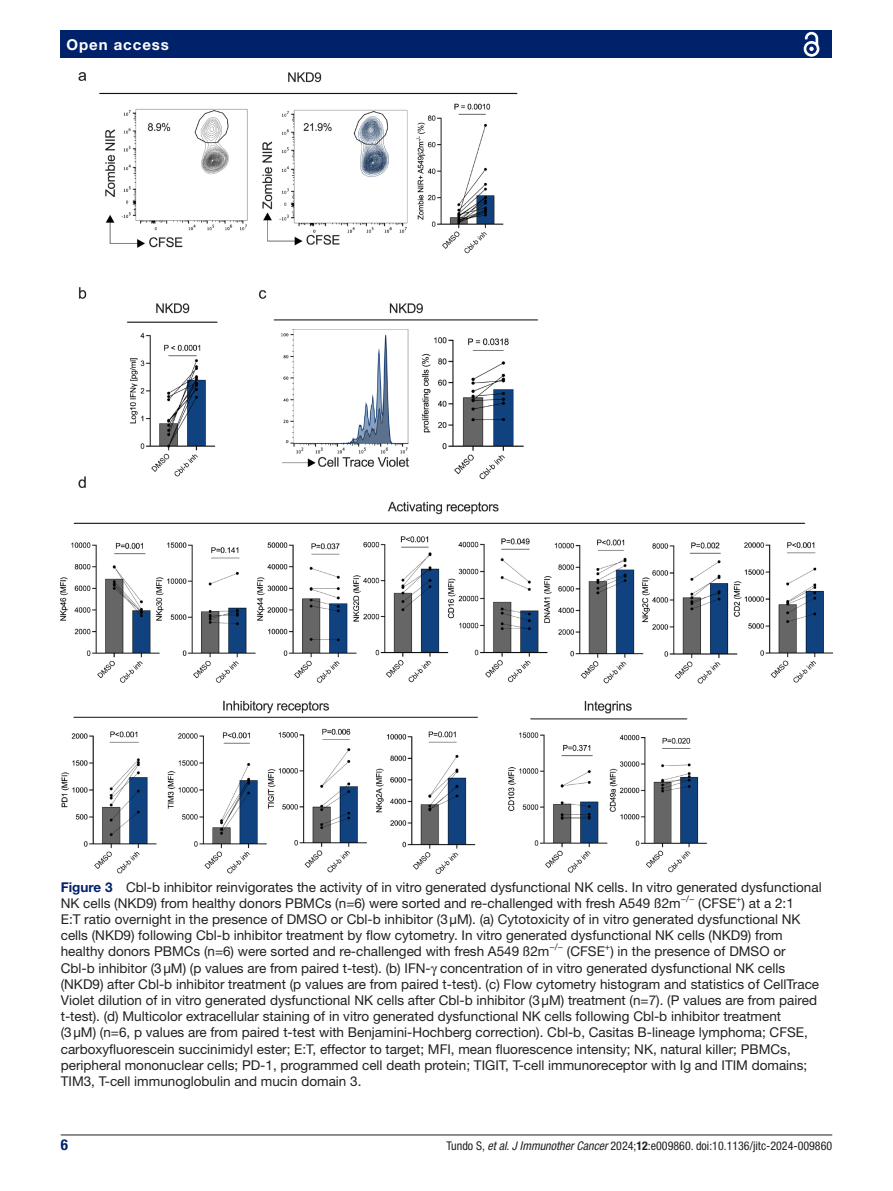
<style>
.page{position:relative;width:893px;height:1191px;background:#fff}
.page>*{position:absolute;margin:0;border:0;box-sizing:border-box;transform-origin:0 0}
.t1{font:700 15px "Helvetica Neue LT Std";letter-spacing:.065em;color:#fff}
.t2{font:700 condensed 15px "Helvetica Neue LT Std";color:#00226b}
.t3{font:13.5px/16.2px "Helvetica Neue LT Std";color:#231f20}
.t4{font:condensed 12px "Helvetica Neue LT Std";color:#231f20}
.t5{font:9px "Helvetica Neue LT Std";color:#231f20}
.s1{font-weight:700;color:#00226b}
.s2{font-style:italic}
.s3{font-weight:700}
</style>
<div class="page">
<hr style="left:61px;top:1134px;width:771px;height:1px;background:#231f20">
<div style="left:61px;top:31px;width:771px;height:27px;background:#00226b"></div>
<svg style="left:803px;top:31px;width:17px;height:26px"></svg>
<img style="left:61px;top:73px;width:771px;height:801px">
<p class="t1" style="left:66px;top:35px;width:104px">Open access</p>
<p class="t3" style="left:61px;top:878px;width:762px"><span class="s1">Figure 3</span> Cbl-b inhibitor reinvigorates the activity of in vitro generated dysfunctional NK cells. In vitro generated dysfunctional<br>NK cells (NKD9) from healthy donors PBMCs (n=6) were sorted and re-challenged with fresh A549 ß2m</p>
<p class="t5" style="left:681px;top:893px;width:15px">−/−</p>
<p class="t3" style="left:698px;top:894px;width:97px">(CFSE ) at a 2:1</p>
<p class="t5" style="left:736px;top:893px;width:7px">+</p>
<p class="t3" style="left:61px;top:911px;width:741px">E:T ratio overnight in the presence of DMSO or Cbl-b inhibitor (3µM). (a) Cytotoxicity of in vitro generated dysfunctional NK cells (NKD9) following Cbl-b inhibitor treatment by flow cytometry. In vitro generated dysfunctional NK cells (NKD9) from healthy donors PBMCs (n=6) were sorted and re-challenged with fresh A549 ß2m<sup>−/−</sup> (CFSE ) in the presence of DMSO or</p>
<p class="t5" style="left:605px;top:941px;width:7px">+</p>
<p class="t3" style="left:61px;top:959px;width:760px">Cbl-b inhibitor (3µM) (p values are from paired t-test). (b) IFN- concentration of in vitro generated dysfunctional NK cells (NKD9) after Cbl-b inhibitor treatment (p values are from paired t-test). (c) Flow cytometry histogram and statistics of CellTrace Violet dilution of in vitro generated dysfunctional NK cells after Cbl-b inhibitor (3µM) treatment (n=7). (P values are from paired t-test). (d) Multicolor extracellular staining of in vitro generated dysfunctional NK cells following Cbl-b inhibitor treatment (3µM) (n=6, p values are from paired t-test with Benjamini-Hochberg correction). Cbl-b, Casitas B-lineage lymphoma; CFSE, carboxyfluorescein succinimidyl ester; E:T, effector to target; MFI, mean fluorescence intensity; NK, natural killer; PBMCs, peripheral mononuclear cells; PD-1, programmed cell death protein; TIGIT, T-cell immunoreceptor with Ig and ITIM domains; TIM3, T-cell immunoglobulin and mucin domain 3.</p>
<p class="t2" style="left:61px;top:1135px;width:9px">6</p>
<p class="t4" style="left:447px;top:1138px;width:387px">Tundo S, <span class="s2">et al</span>. <span class="s2">J Immunother Cancer</span> 2024;<span class="s3">12</span>:e009860. doi:10.1136/jitc-2024-009860</p>
</div>
